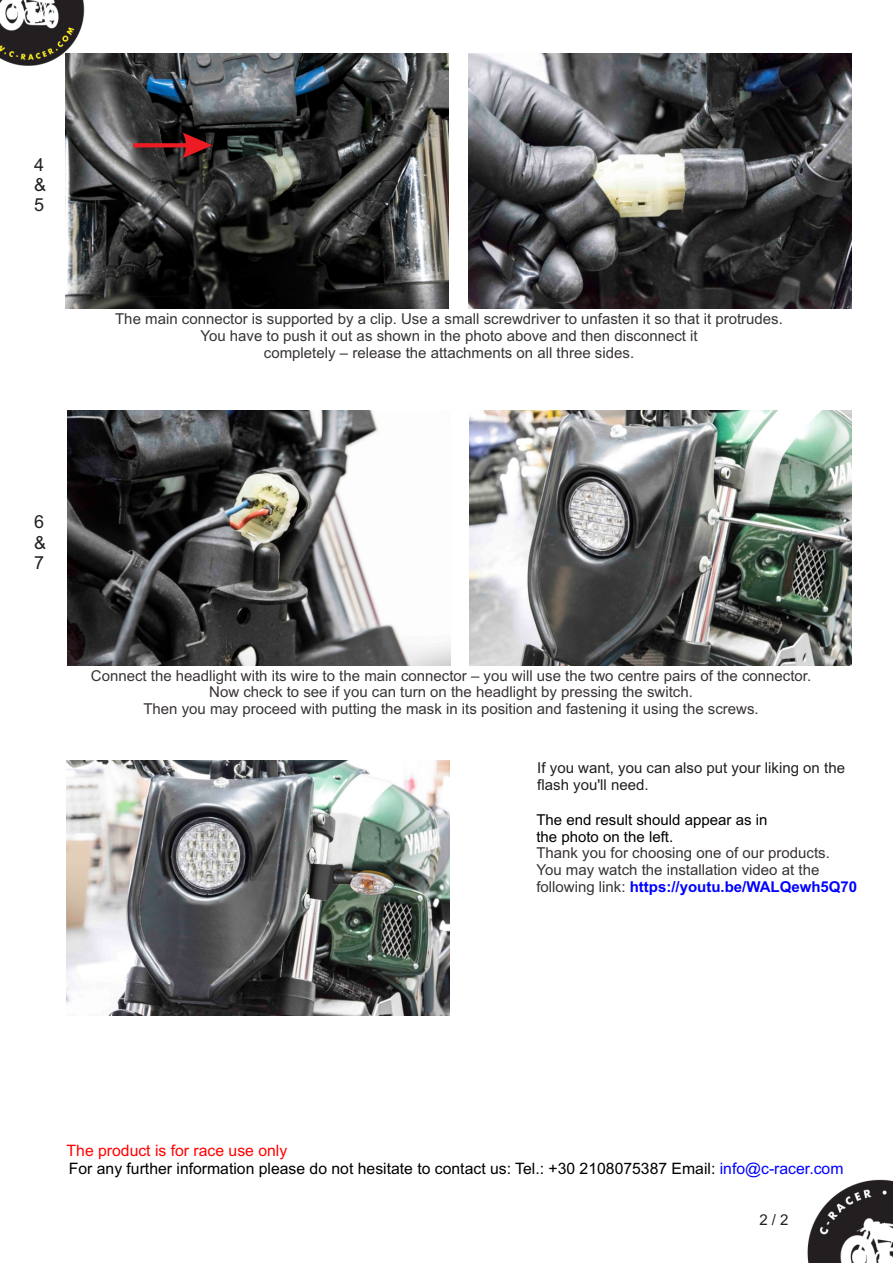
<style>
.page{position:relative;width:893px;height:1263px;background:#fff}
.page>*{position:absolute;margin:0;border:0;box-sizing:border-box;transform-origin:0 0}
.t1{font:18px/20.1px "Arial";color:#231f20;text-align:justify}
.t2{font:15.75px "Arial";color:#000}
.t3{font:15.75px "Arial";color:#f00}
.t4{font:15px/16.8px "Arial";color:#383336;text-align:center}
.t5{font:15px/16.8px "Arial";color:#231f20}
.t6{font:15px/16.8px "Arial";color:#000}
.s1{font-weight:700;color:#00f}
.s2{color:#00f}
</style>
<div class="page">
<img style="left:807px;top:1179px;width:86px;height:84px">
<img style="left:0;top:1px;width:85px;height:66px">
<img style="left:468px;top:53px;width:383px;height:255px">
<img style="left:66px;top:53px;width:383px;height:255px">
<img style="left:68px;top:410px;width:382px;height:255px">
<img style="left:469px;top:410px;width:383px;height:256px">
<img style="left:67px;top:760px;width:382px;height:255px">
<img style="left:302px;top:848px;width:41px;height:60px">
<img style="left:310px;top:849px;width:6px;height:14px">
<img style="left:304px;top:894px;width:6px;height:14px">
<img style="left:332px;top:869px;width:62px;height:25px">
<svg style="left:133px;top:133px;width:79px;height:25px;background:#5b2123"></svg>
<p class="t1" style="left:34px;top:156px;width:14px">4 &amp; 5</p>
<p class="t4" style="left:115px;top:312px;width:669px">The main connector is supported by a clip. Use a small screwdriver to unfasten it so that it protrudes.<br>You have to push it out as shown in the photo above and then disconnect it<br>completely – release the attachments on all three sides.</p>
<p class="t1" style="left:34px;top:514px;width:14px">6 &amp; 7</p>
<p class="t4" style="left:91px;top:668px;width:722px">Connect the headlight with its wire to the main connector – you will use the two centre pairs of the connector.<br>Now check to see if you can turn on the headlight by pressing the switch.<br>Then you may proceed with putting the mask in its position and fastening it using the screws.</p>
<p class="t5" style="left:537px;top:761px;width:309px">If you want, you can also put your liking on the flash you'll need.</p>
<p class="t6" style="left:536px;top:812px;width:232px">The end result should appear as in the photo on the left.</p>
<p class="t4" style="left:536px;top:846px;width:322px;text-align:left">Thank you for choosing one of our products.<br>You may watch the installation video at the following link: <span class="s1">https://youtu.be/WALQewh5Q70</span></p>
<p class="t3" style="left:67px;top:1145px;width:222px">The product is for race use only</p>
<p class="t2" style="left:69px;top:1162px;width:776px">For any further information please do not hesitate to contact us: Tel.: +30 2108075387 Email: <span class="s2">info@c-racer.com</span></p>
<p class="t5" style="left:759px;top:1212px;width:31px">2 / 2</p>
</div>
